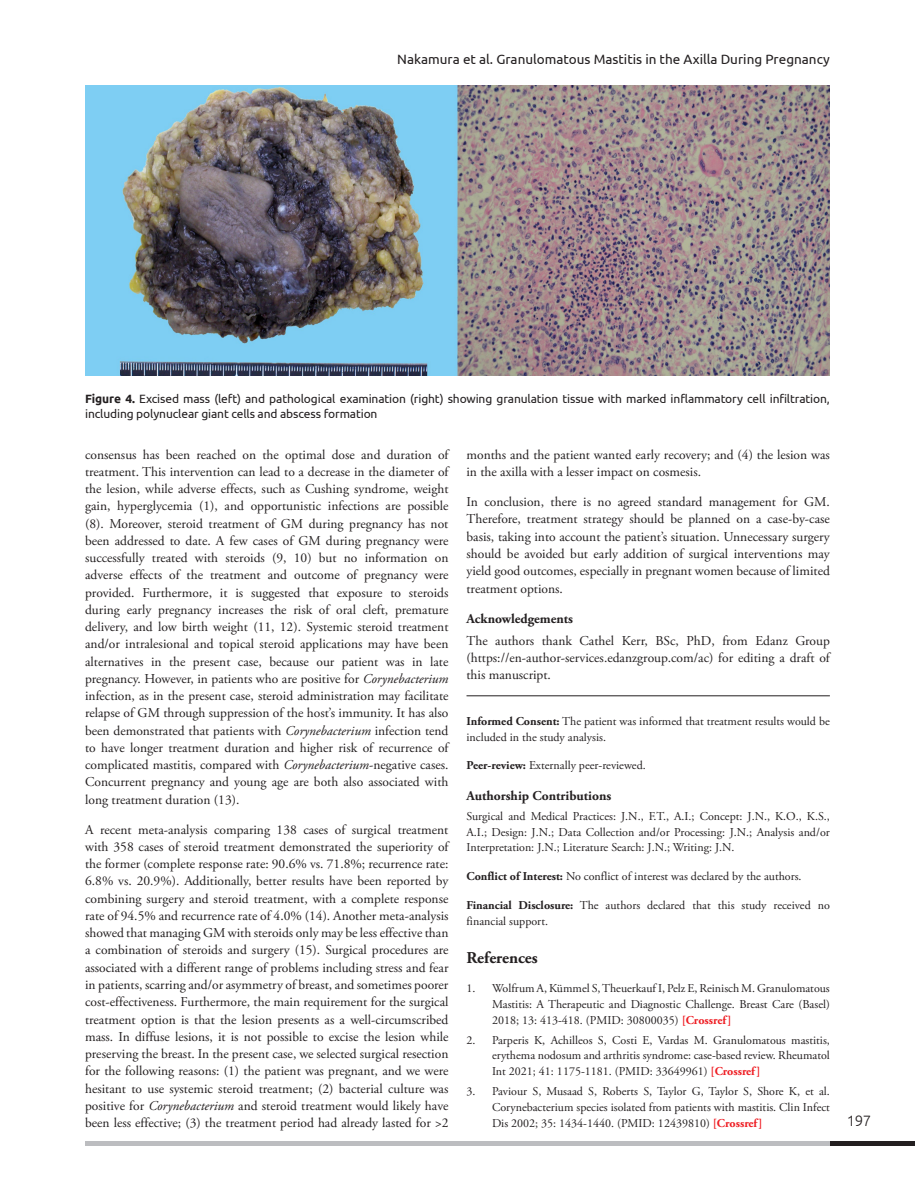
<style>
.page{position:relative;width:915px;height:1191px;background:#fff}
.page>*{position:absolute;margin:0;border:0;box-sizing:border-box;transform-origin:0 0}
.ANA_BASLIK{font:700 16.5px "Adobe Garamond Pro";color:#231f20}
.t1{font:300 15px "Ubuntu";color:#231f20}
.YAZI{font:13.5px/17.2px "Adobe Garamond Pro";color:#231f20;text-align:justify}
.t2{font:13.5px "Ubuntu";color:#231f20}
.ARA_BASLIK{font:700 13.5px "Adobe Garamond Pro";color:#231f20}
.ETİK{font:12px/15.9px "Adobe Garamond Pro";color:#231f20;text-align:justify}
.RESIM_ALTI{font:12px/15px "Ubuntu";letter-spacing:-.01em;color:#231f20}
.ETİK_CİZGİLİ{font:12px/15.9px "Adobe Garamond Pro";color:#231f20}
.s1{font-weight:700}
.s2{font-style:italic}
.s3{font-weight:700;color:#ee1d23}
</style>
<div class="page">
<div style="left:85px;top:1140px;width:744px;height:5px;background:#bcbdc0"></div>
<div style="left:829px;top:1140px;width:85px;height:5px;background:#231f20"></div>
<hr style="left:466px;top:695px;width:363px;height:1px;background:#231f20">
<img style="left:85px;top:85px;width:744px;height:291px">
<p class="t2" style="left:397px;top:51px;width:434px">Nakamura et al. Granulomatous Mastitis in the Axilla During Pregnancy</p>
<p class="RESIM_ALTI" style="left:85px;top:391px;width:746px"><span class="s1">Figure 4.</span> Excised mass (left) and pathological examination (right) showing granulation tissue with marked inflammatory cell infiltration, including polynuclear giant cells and abscess formation</p>
<p class="YAZI" style="left:85px;top:446px;width:365px">consensus has been reached on the optimal dose and duration of treatment. This intervention can lead to a decrease in the diameter of the lesion, while adverse effects, such as Cushing syndrome, weight gain, hyperglycemia (1), and opportunistic infections are possible (8). Moreover, steroid treatment of GM during pregnancy has not been addressed to date. A few cases of GM during pregnancy were successfully treated with steroids (9, 10) but no information on adverse effects of the treatment and outcome of pregnancy were provided. Furthermore, it is suggested that exposure to steroids during early pregnancy increases the risk of oral cleft, premature delivery, and low birth weight (11, 12). Systemic steroid treatment and/or intralesional and topical steroid applications may have been alternatives in the present case, because our patient was in late pregnancy. However, in patients who are positive for <span class="s2">Corynebacterium </span>infection, as in the present case, steroid administration may facilitate relapse of GM through suppression of the host’s immunity. It has also been demonstrated that patients with <span class="s2">Corynebacterium</span> infection tend to have longer treatment duration and higher risk of recurrence of complicated mastitis, compared with <span class="s2">Corynebacterium</span>-negative cases.<br>Concurrent pregnancy and young age are both also associated with long treatment duration (13).</p>
<p class="YAZI" style="left:85px;top:821px;width:365px">A recent meta-analysis comparing 138 cases of surgical treatment with 358 cases of steroid treatment demonstrated the superiority of the former (complete response rate: 90.6% vs. 71.8%; recurrence rate:<br>6.8% vs. 20.9%). Additionally, better results have been reported by combining surgery and steroid treatment, with a complete response rate of 94.5% and recurrence rate of 4.0% (14). Another meta-analysis showed that managing GM with steroids only may be less effective than a combination of steroids and surgery (15). Surgical procedures are associated with a different range of problems including stress and fear in patients, scarring and/or asymmetry of breast, and sometimes poorer cost-effectiveness. Furthermore, the main requirement for the surgical treatment option is that the lesion presents as a well-circumscribed mass. In diffuse lesions, it is not possible to excise the lesion while preserving the breast. In the present case, we selected surgical resection for the following reasons: (1) the patient was pregnant, and we were hesitant to use systemic steroid treatment; (2) bacterial culture was positive for <span class="s2">Corynebacterium</span> and steroid treatment would likely have been less effective; (3) the treatment period had already lasted for &gt;2</p>
<p class="YAZI" style="left:466px;top:446px;width:365px">months and the patient wanted early recovery; and (4) the lesion was in the axilla with a lesser impact on cosmesis.</p>
<p class="YAZI" style="left:466px;top:493px;width:365px">In conclusion, there is no agreed standard management for GM.<br>Therefore, treatment strategy should be planned on a case-by-case basis, taking into account the patient’s situation. Unnecessary surgery should be avoided but early addition of surgical interventions may yield good outcomes, especially in pregnant women because of limited treatment options.</p>
<p class="ARA_BASLIK" style="left:466px;top:611px;width:108px">Acknowledgements</p>
<p class="YAZI" style="left:466px;top:632px;width:365px">The authors thank Cathel Kerr, BSc, PhD, from Edanz Group (https://en-author-services.edanzgroup.com/ac) for editing a draft of this manuscript.</p>
<p class="ETİK_CİZGİLİ" style="left:466px;top:713px;width:365px"><span class="s1">Informed Consent:</span> The patient was informed that treatment results would be included in the study analysis.</p>
<p class="ETİK" style="left:466px;top:758px;width:181px"><span class="s1">Peer-review:</span> Externally peer-reviewed.</p>
<p class="ARA_BASLIK" style="left:466px;top:787px;width:146px">Authorship Contributions</p>
<p class="ETİK" style="left:466px;top:808px;width:365px">Surgical and Medical Practices: J.N., F.T., A.I.; Concept: J.N., K.O., K.S., A.I.; Design: J.N.; Data Collection and/or Processing: J.N.; Analysis and/or Interpretation: J.N.; Literature Search: J.N.; Writing: J.N.</p>
<p class="ETİK" style="left:466px;top:868px;width:336px"><span class="s1">Conflict of Interest:</span> No conflict of interest was declared by the authors.</p>
<p class="ETİK" style="left:466px;top:897px;width:365px"><span class="s1">Financial Disclosure:</span> The authors declared that this study received no financial support.</p>
<p class="ANA_BASLIK" style="left:466px;top:948px;width:73px">References</p>
<p class="ETİK" style="left:492px;top:980px;width:339px;text-indent:-26px">1. Wolfrum A, Kümmel S, Theuerkauf I, Pelz E, Reinisch M. Granulomatous Mastitis: A Therapeutic and Diagnostic Challenge. Breast Care (Basel)<br>2018; 13: 413-418. (PMID: 30800035) <span class="s3">[Crossref]</span></p>
<p class="ETİK" style="left:492px;top:1032px;width:339px;text-indent:-26px">2. Parperis K, Achilleos S, Costi E, Vardas M. Granulomatous mastitis, erythema nodosum and arthritis syndrome: case-based review. Rheumatol Int 2021; 41: 1175-1181. (PMID: 33649961) <span class="s3">[Crossref]</span></p>
<p class="ETİK" style="left:492px;top:1084px;width:339px;text-indent:-26px">3. Paviour S, Musaad S, Roberts S, Taylor G, Taylor S, Shore K, et al.<br>Corynebacterium species isolated from patients with mastitis. Clin Infect Dis 2002; 35: 1434-1440. (PMID: 12439810) <span class="s3">[Crossref]</span></p>
<p class="t1" style="left:846px;top:1111px;width:26px">197</p>
</div>
